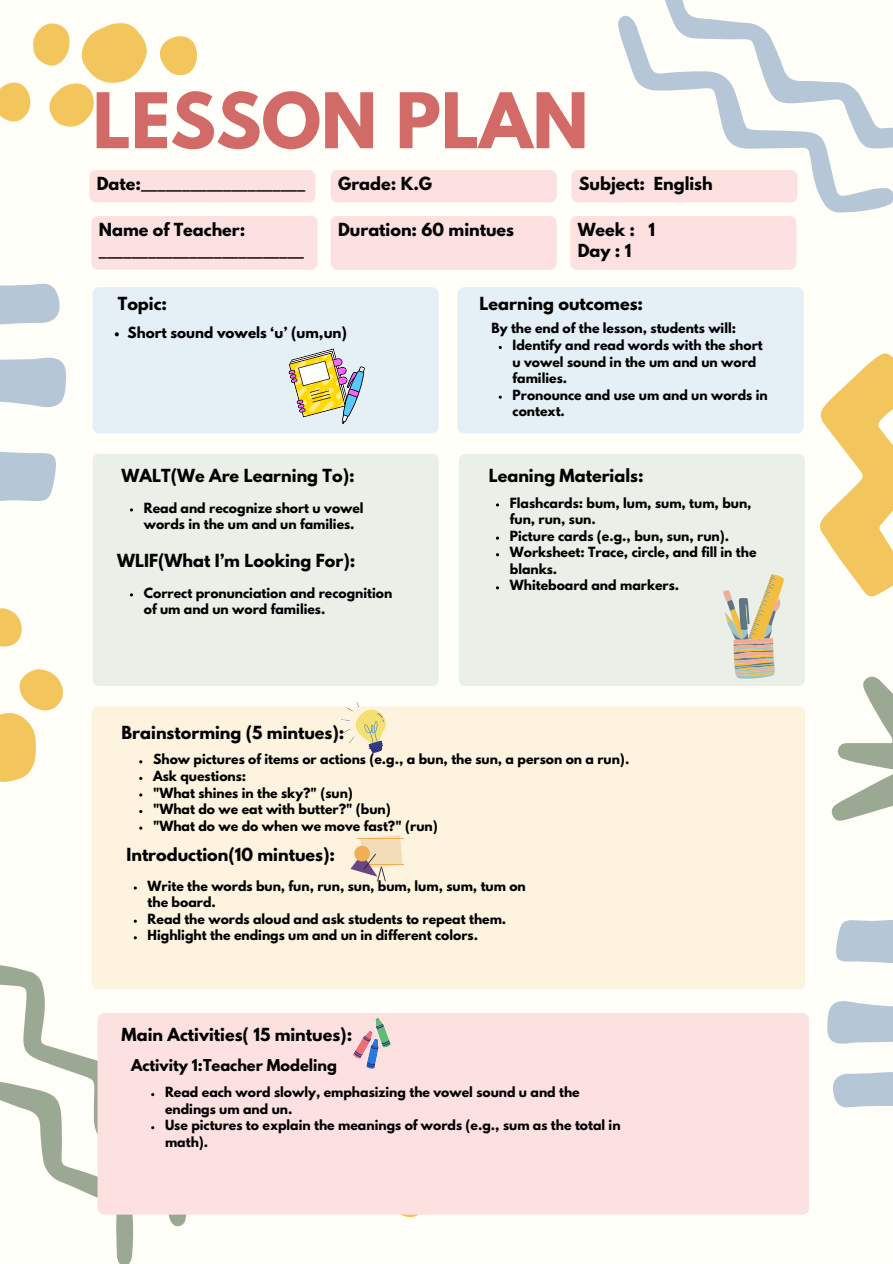
<style>
.page{position:relative;width:893px;height:1264px;background:#fff}
.page>*{position:absolute;margin:0;border:0;box-sizing:border-box;transform-origin:0 0}
.t1{font:700 67.8px "League Spartan";color:#d26a68}
.t2{font:700 16.05px/21.3px "League Spartan";color:#000}
.t3{font:700 14.55px "League Spartan";color:#000}
.t4{font:700 13.65px "League Spartan";color:#000}
.t5{font:700 12.45px/16.5px "League Spartan";color:#000}
</style>
<div class="page">
<div style="left:0;top:0;width:892px;height:1263px;background:#fffef8"></div>
<div style="left:91px;top:706px;width:714px;height:283px;background:#fdf3de"></div>
<svg style="left:0;top:940px;width:238px;height:286px;fill:#fdf3de"></svg>
<svg style="left:0;top:998px;width:180px;height:265px"></svg>
<svg style="left:385px;top:1214px;width:359px;height:4px"></svg>
<div style="left:98px;top:1012px;width:710px;height:202px;background:#fde1e1"></div>
<div style="left:93px;top:454px;width:345px;height:232px;background:#eaefe7"></div>
<div style="left:459px;top:454px;width:264px;height:232px;background:#eaefe7"></div>
<div style="left:93px;top:287px;width:345px;height:146px;background:#e5eff6"></div>
<div style="left:457px;top:287px;width:346px;height:146px;background:#e5eff6"></div>
<div style="left:89px;top:170px;width:226px;height:32px;background:#fde1e1"></div>
<div style="left:330px;top:170px;width:226px;height:32px;background:#fde1e1"></div>
<svg style="left:571px;top:170px;width:13px;height:32px"></svg>
<svg style="left:836px;top:920px;width:56px;height:43px;background:#bacbd8"></svg>
<svg style="left:827px;top:1001px;width:65px;height:42px;background:#bcccd9"></svg>
<svg style="left:833px;top:1072px;width:59px;height:36px;background:#bdcdd9"></svg>
<svg style="left:0;top:669px;width:63px;height:113px"></svg>
<svg style="left:0;top:608px;width:22px;height:38px"></svg>
<svg style="left:0;top:451px;width:56px;height:50px;background:#bbccd9"></svg>
<svg style="left:0;top:357px;width:66px;height:50px;background:#bdcdd9"></svg>
<svg style="left:0;top:283px;width:60px;height:42px;background:#bfceda"></svg>
<svg style="left:584px;top:15px;width:308px;height:218px"></svg>
<svg style="left:625px;top:0;width:267px;height:164px"></svg>
<svg style="left:0;top:23px;width:197px;height:104px"></svg>
<div style="left:91px;top:216px;width:226px;height:54px;background:#fde1e1"></div>
<div style="left:330px;top:216px;width:226px;height:54px;background:#fde1e1"></div>
<div style="left:570px;top:216px;width:226px;height:54px;background:#fde1e1"></div>
<img style="left:341px;top:702px;width:44px;height:51px">
<img style="left:353px;top:1018px;width:37px;height:50px">
<hr style="left:357px;top:838px;width:47px;height:1px;background:#f1af54">
<hr style="left:357px;top:864px;width:47px;height:1px;background:#f1af54">
<svg style="left:350px;top:835px;width:52px;height:46px;background:#e6cfb3"></svg>
<img style="left:288px;top:348px;width:77px;height:76px">
<svg style="left:723px;top:337px;width:169px;height:541px"></svg>
<svg style="left:115px;top:332px;width:4px;height:4px"></svg>
<svg style="left:498px;top:346px;width:4px;height:3px"></svg>
<svg style="left:498px;top:395px;width:4px;height:4px"></svg>
<svg style="left:139px;top:776px;width:3px;height:4px"></svg>
<svg style="left:151px;top:1092px;width:3px;height:4px"></svg>
<h2 class="t1" style="left:93px;top:87px;width:497px">LESSON PLAN</h2>
<p class="t2" style="left:97px;top:175px;width:210px">Date:____________________</p>
<p class="t2" style="left:338px;top:175px;width:96px">Grade: K.G</p>
<h1 class="t2" style="left:578px;top:175px;width:135px">Subject: English</h1>
<h2 class="t2" style="left:99px;top:221px;width:207px">Name of Teacher: _________________________</h2>
<h2 class="t2" style="left:338px;top:221px;width:177px">Duration: 60 mintues</h2>
<h2 class="t2" style="left:577px;top:221px;width:79px">Week : 1<br>Day : 1</h2>
<p class="t2" style="left:118px;top:295px;width:51px">Topic:</p>
<p class="t2" style="left:479px;top:295px;width:165px">Learning outcomes:</p>
<p class="t4" style="left:128px;top:326px;width:221px">Short sound vowels ‘u’ (um,un)</p>
<p class="t5" style="left:512px;top:322px;width:256px;text-indent:-21px">By the end of the lesson, students will:<br>Identify and read words with the short u vowel sound in the um and un word families.<br>Pronounce and use um and un words in context.</p>
<h2 class="t2" style="left:122px;top:466px;width:234px">WALT(We Are Learning To):</h2>
<h2 class="t2" style="left:488px;top:466px;width:156px">Leaning Materials:</h2>
<p class="t5" style="left:144px;top:501px;width:221px">Read and recognize short u vowel words in the um and un families.</p>
<p class="t2" style="left:117px;top:552px;width:240px">WLIF(What I’m Looking For):</p>
<p class="t5" style="left:144px;top:586px;width:250px">Correct pronunciation and recognition of um and un word families.</p>
<p class="t2" style="left:122px;top:723px;width:224px">Brainstorming (5 mintues):</p>
<p class="t5" style="left:510px;top:496px;width:248px">Flashcards: bum, lum, sum, tum, bun, fun, run, sun.<br>Picture cards (e.g., bun, sun, run).<br>Worksheet: Trace, circle, and fill in the blanks.</p>
<h2 class="t5" style="left:510px;top:579px;width:171px">Whiteboard and markers.</h2>
<h2 class="t5" style="left:153px;top:752px;width:477px">Show pictures of items or actions (e.g., a bun, the sun, a person on a run).</h2>
<h2 class="t5" style="left:153px;top:769px;width:95px">Ask questions:</h2>
<p class="t5" style="left:153px;top:786px;width:201px">"What shines in the sky?" (sun)</p>
<p class="t5" style="left:153px;top:802px;width:239px">"What do we eat with butter?" (bun)</p>
<p class="t5" style="left:153px;top:819px;width:286px">"What do we do when we move fast?" (run)</p>
<h2 class="t2" style="left:126px;top:845px;width:210px">Introduction(10 mintues):</h2>
<p class="t5" style="left:148px;top:879px;width:380px">Write the words bun, fun, run, sun, bum, lum, sum, tum on the board.<br>Read the words aloud and ask students to repeat them.<br>Highlight the endings um and un in different colors.</p>
<h3 class="t2" style="left:122px;top:1025px;width:232px">Main Activities( 15 mintues):</h3>
<h2 class="t3" style="left:131px;top:1058px;width:207px">Activity 1:Teacher Modeling</h2>
<p class="t5" style="left:165px;top:1085px;width:457px">Read each word slowly, emphasizing the vowel sound u and the endings um and un.<br>Use pictures to explain the meanings of words (e.g., sum as the total in math).</p>
</div>
